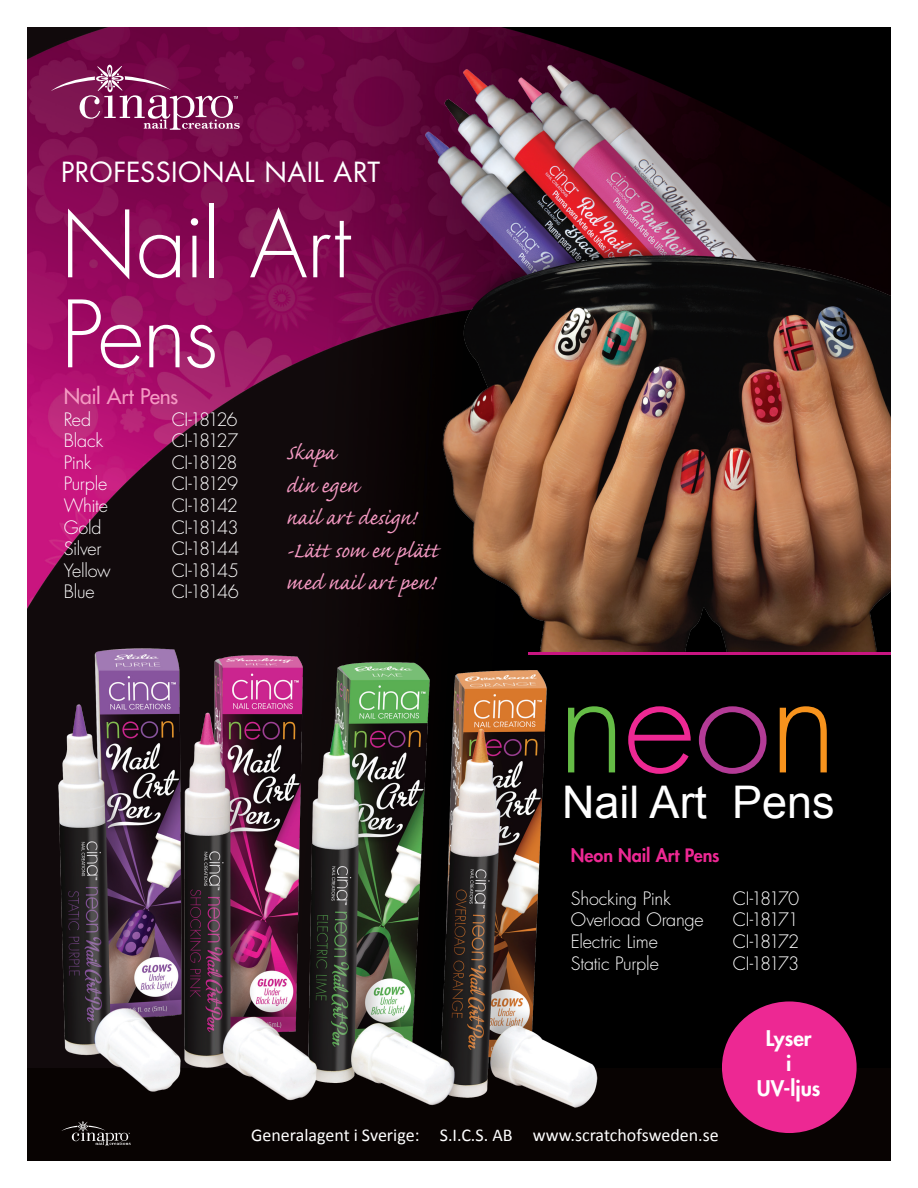
<style>
.page{position:relative;width:918px;height:1188px;background:#fff}
.page>*{position:absolute;margin:0;border:0;box-sizing:border-box;transform-origin:0 0}
.t1{font:300 90px/90px "Futura Std";letter-spacing:-.02em;color:#fff}
.t2{font:45px "Arial";color:#fff}
.t3{font:27px/32.4px "Caflisch Script Pro";color:#f499c2}
.t4{font:27px "Futura Std";letter-spacing:.02em;color:#fff}
.t5{font:800 21px/25.2px "Futura Std";color:#fff;text-align:center}
.t6{font:500 21px "Futura Std";letter-spacing:-.015em;color:#f499c2}
.t7{font:300 18px "Futura Std";letter-spacing:-.02em;color:#fff}
.t8{font:18px "Calibri";color:#fff}
.t9{font:800 18px "Futura Std";letter-spacing:-.005em;color:#ed2893}
</style>
<div class="page">
<div style="left:27px;top:27px;width:864px;height:1134px;background:#080302"></div>
<img style="left:27px;top:27px;width:800px;height:1032px">
<img style="left:385px;top:27px;width:506px;height:625px">
<img style="left:31px;top:618px;width:581px;height:490px">
<hr style="left:528px;top:652px;width:363px;height:3px;background:#c91581">
<svg style="left:61px;top:1121px;width:70px;height:24px"></svg>
<svg style="left:51px;top:65px;width:189px;height:65px;background:#8c3367"></svg>
<svg style="left:568px;top:706px;width:47px;height:66px"></svg>
<svg style="left:628px;top:706px;width:63px;height:68px"></svg>
<svg style="left:699px;top:706px;width:68px;height:68px"></svg>
<svg style="left:780px;top:706px;width:47px;height:66px"></svg>
<div style="left:722px;top:1001px;width:135px;height:132px;background:#ed2893;border-radius:50%"></div>
<h3 class="t4" style="left:61px;top:155px;width:321px">PROFESSIONAL NAIL ART</h3>
<h1 class="t1" style="left:61px;top:202px;width:292px">Nail Art<br>Pens</h1>
<p class="t6" style="left:64px;top:383px;width:116px">Nail Art Pens</p>
<p class="t7" style="left:64px;top:408px;width:29px">Red</p>
<p class="t7" style="left:172px;top:408px;width:67px">CI-18126</p>
<p class="t7" style="left:64px;top:430px;width:41px">Black</p>
<p class="t7" style="left:172px;top:430px;width:68px">CI-18127</p>
<p class="t7" style="left:64px;top:451px;width:29px">Pink</p>
<p class="t7" style="left:172px;top:451px;width:68px">CI-18128</p>
<p class="t7" style="left:64px;top:473px;width:45px">Purple</p>
<p class="t7" style="left:172px;top:473px;width:68px">CI-18129</p>
<p class="t7" style="left:64px;top:494px;width:46px">White</p>
<p class="t7" style="left:172px;top:494px;width:68px">CI-18142</p>
<p class="t7" style="left:64px;top:516px;width:40px">Gold</p>
<p class="t7" style="left:172px;top:516px;width:69px">CI-18143</p>
<p class="t7" style="left:64px;top:538px;width:39px">Silver</p>
<p class="t7" style="left:172px;top:538px;width:69px">CI-18144</p>
<p class="t7" style="left:64px;top:559px;width:49px">Yellow</p>
<p class="t7" style="left:172px;top:559px;width:69px">CI-18145</p>
<p class="t7" style="left:64px;top:581px;width:32px">Blue</p>
<p class="t7" style="left:172px;top:581px;width:69px">CI-18146</p>
<h3 class="t3" style="left:286px;top:439px;width:153px">Skapa<br>din egen<br>nail art design! -Lätt som en plätt med nail art pen!</h3>
<h2 class="t2" style="left:562px;top:773px;width:274px">Nail Art Pens</h2>
<p class="t9" style="left:571px;top:844px;width:150px">Neon Nail Art Pens</p>
<p class="t7" style="left:571px;top:887px;width:101px">Shocking Pink</p>
<p class="t7" style="left:733px;top:887px;width:68px">CI-18170</p>
<p class="t7" style="left:571px;top:909px;width:134px">Overload Orange</p>
<p class="t7" style="left:733px;top:909px;width:68px">CI-18171</p>
<p class="t7" style="left:571px;top:931px;width:89px">Electric Lime</p>
<p class="t7" style="left:733px;top:931px;width:68px">CI-18172</p>
<p class="t7" style="left:571px;top:952px;width:90px">Static Purple</p>
<p class="t7" style="left:733px;top:952px;width:68px">CI-18173</p>
<p class="t8" style="left:251px;top:1123px;width:469px">Generalagent i Sverige: S.I.C.S. AB www.scratchofsweden.se</p>
<p class="t5" style="left:757px;top:1025px;width:65px">Lyser<br>i<br>UV-ljus</p>
</div>
